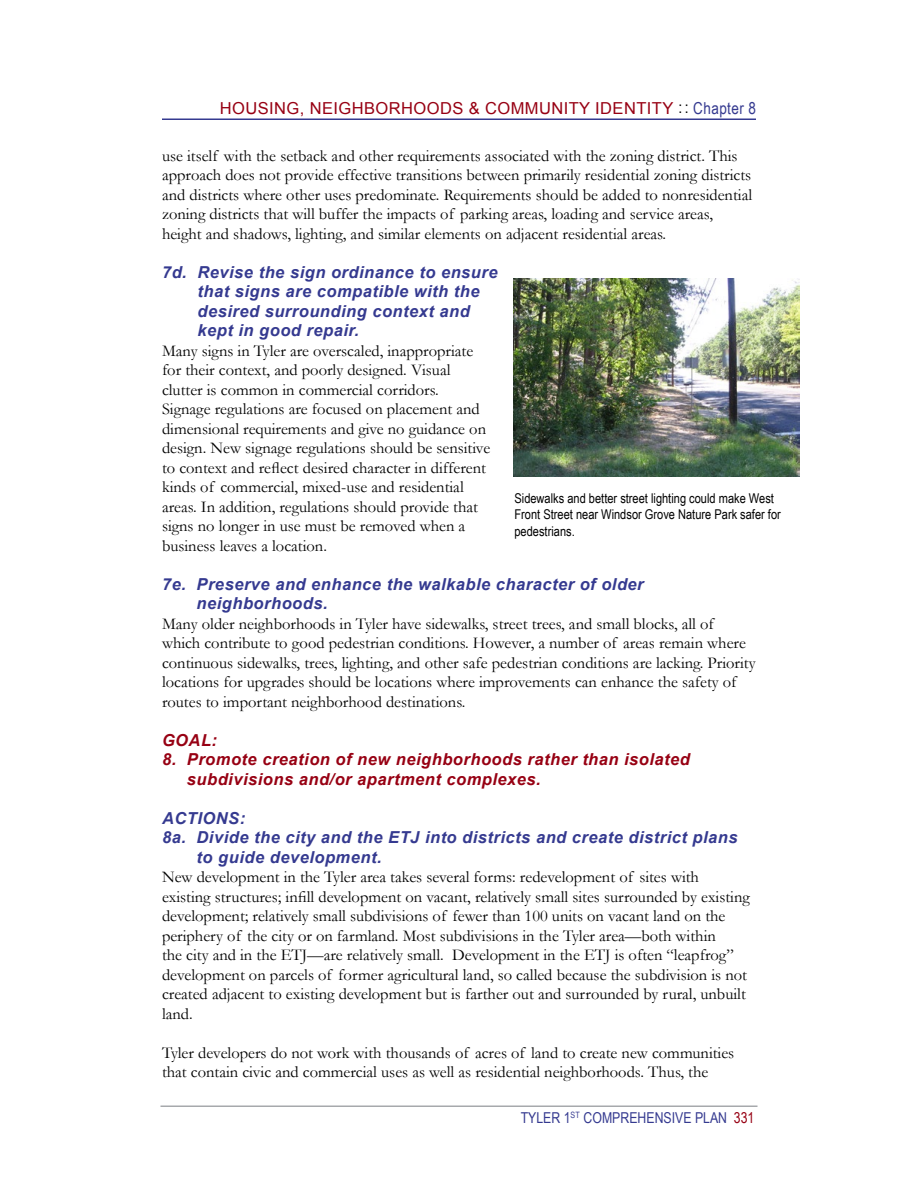
<style>
.page{position:relative;width:918px;height:1188px;background:#fff}
.page>*{position:absolute;margin:0;border:0;box-sizing:border-box;transform-origin:0 0}
.t1{font:16.5px/19.5px "Garamond";color:#000}
.t2{font:italic 700 16.5px/19.5px "Arial";letter-spacing:.03em;color:#353a90}
.t3{font:italic 700 16.5px/19.5px "Arial";letter-spacing:.03em;color:#970013}
.t4{font:16.5px "Arial";letter-spacing:.025em;color:#970013}
.t5{font:15px "Arial Narrow";color:#353a90}
.t6{font:13.5px/16.5px "Arial Narrow";color:#000}
.s1{font-family:"Arial Narrow";color:#000}
.s2{font-family:"Arial Narrow";color:#353a90}
.s3{color:#970013}
</style>
<div class="page">
<hr style="left:162px;top:118px;width:594px;height:2px;background:#353a90">
<hr style="left:160px;top:1106px;width:598px;height:1px;background:#a7a9ac">
<img style="left:513px;top:279px;width:287px;height:198px">
<p class="t4" style="left:220px;top:98px;width:538px">HOUSING, NEIGHBORHOODS &amp; COMMUNITY IDENTITY <span class="s1">: :</span> <span class="s2">Chapter 8</span></p>
<p class="t1" style="left:162px;top:145px;width:592px">use itself with the setback and other requirements associated with the zoning district. This approach does not provide effective transitions between primarily residential zoning districts and districts where other uses predominate. Requirements should be added to nonresidential zoning districts that will buffer the impacts of parking areas, loading and service areas, height and shadows, lighting, and similar elements on adjacent residential areas.</p>
<p class="t2" style="left:197px;top:263px;width:302px;text-indent:-35px">7d. Revise the sign ordinance to ensure that signs are compatible with the desired surrounding context and kept in good repair.</p>
<p class="t1" style="left:162px;top:340px;width:330px">Many signs in Tyler are overscaled, inappropriate for their context, and poorly designed. Visual clutter is common in commercial corridors.<br>Signage regulations are focused on placement and dimensional requirements and give no guidance on design. New signage regulations should be sensitive to context and reflect desired character in different kinds of commercial, mixed-use and residential areas. In addition, regulations should provide that signs no longer in use must be removed when a business leaves a location.</p>
<p class="t2" style="left:197px;top:575px;width:449px;text-indent:-35px">7e. Preserve and enhance the walkable character of older neighborhoods.</p>
<p class="t1" style="left:162px;top:614px;width:595px">Many older neighborhoods in Tyler have sidewalks, street trees, and small blocks, all of which contribute to good pedestrian conditions. However, a number of areas remain where continuous sidewalks, trees, lighting, and other safe pedestrian conditions are lacking. Priority locations for upgrades should be locations where improvements can enhance the safety of routes to important neighborhood destinations.</p>
<p class="t3" style="left:162px;top:731px;width:57px">GOAL:</p>
<p class="t3" style="left:187px;top:750px;width:505px;text-indent:-25px">8. Promote creation of new neighborhoods rather than isolated subdivisions and/or apartment complexes.</p>
<p class="t2" style="left:162px;top:809px;width:85px">Actions:</p>
<p class="t2" style="left:162px;top:828px;width:577px">8a. Divide the city and the ETJ into districts and create district plans</p>
<p class="t2" style="left:197px;top:848px;width:187px">to guide development.</p>
<p class="t1" style="left:162px;top:867px;width:589px">New development in the Tyler area takes several forms: redevelopment of sites with existing structures; infill development on vacant, relatively small sites surrounded by existing development; relatively small subdivisions of fewer than 100 units on vacant land on the periphery of the city or on farmland. Most subdivisions in the Tyler area—both within<br>the city and in the ETJ—are relatively small. Development in the ETJ is often “leapfrog” development on parcels of former agricultural land, so called because the subdivision is not created adjacent to existing development but is farther out and surrounded by rural, unbuilt land.</p>
<p class="t1" style="left:162px;top:1043px;width:574px">Tyler developers do not work with thousands of acres of land to create new communities that contain civic and commercial uses as well as residential neighborhoods. Thus, the</p>
<p class="t6" style="left:514px;top:489px;width:268px">Sidewalks and better street lighting could make West<br>Front Street near Windsor Grove Nature Park safer for pedestrians.</p>
<p class="t5" style="left:521px;top:1106px;width:235px">Tyler 1<sup>ST</sup> Comprehensive plan <span class="s3">331</span></p>
</div>
